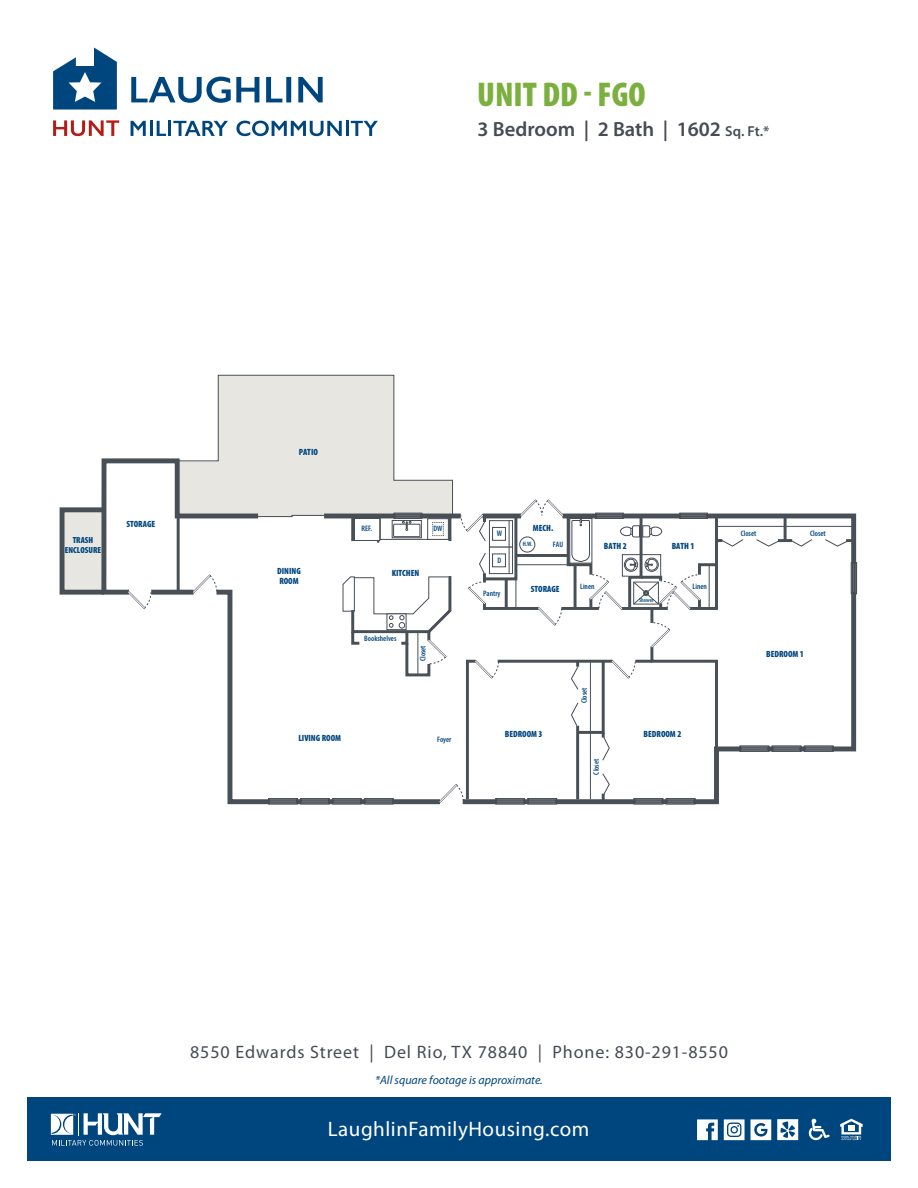
<style>
.page{position:relative;width:918px;height:1188px;background:#fff}
.page>*{position:absolute;margin:0;border:0;box-sizing:border-box;transform-origin:0 0}
.t1{font:900 condensed 34.5px "Myriad Pro";color:#7bb03f}
.t2{font:21px "Myriad Pro";letter-spacing:.025em;color:#fff}
.t3{font:600 20.55px "Myriad Pro";color:#464b54}
.t4{font:18px "Myriad Pro";letter-spacing:.05em;color:#464b54}
.t5{font:italic 12px "Myriad Pro";color:#00467e}
.t6{font:900 condensed 9px/9.9px "Myriad Pro";color:#00467e}
.t7{font:900 condensed 8.85px/9.9px "Myriad Pro";color:#00467e;text-align:center}
.t8{font:600 condensed 7.95px "Myriad Pro";color:#00467e}
.t9{font:600 condensed 6.45px "Myriad Pro";color:#00467e}
.t10{font:600 condensed 5.85px "Myriad Pro";color:#00467e}
.s1{font-size:14.4px}
</style>
<div class="page">
<svg style="left:53px;top:120px;width:66px;height:16px"></svg>
<svg style="left:131px;top:121px;width:15px;height:15px"></svg>
<hr style="left:150px;top:121px;width:3px;height:15px;background:#00467e">
<svg style="left:157px;top:121px;width:9px;height:15px"></svg>
<hr style="left:168px;top:121px;width:3px;height:15px;background:#00467e">
<svg style="left:173px;top:121px;width:55px;height:15px"></svg>
<svg style="left:236px;top:121px;width:106px;height:15px"></svg>
<hr style="left:346px;top:121px;width:3px;height:15px;background:#00467e">
<svg style="left:351px;top:121px;width:27px;height:15px"></svg>
<svg style="left:53px;top:48px;width:64px;height:62px"></svg>
<svg style="left:131px;top:77px;width:192px;height:26px"></svg>
<div style="left:61px;top:510px;width:43px;height:82px;background:#e8e6e1"></div>
<svg style="left:463px;top:513px;width:395px;height:292px"></svg>
<div style="left:60px;top:507px;width:46px;height:88px;border:5px solid #484f57"></div>
<hr style="left:778px;top:539px;width:14px;height:3px;background:#484f57">
<hr style="left:784px;top:517px;width:3px;height:24px;background:#484f57">
<hr style="left:716px;top:526px;width:137px;height:1px;background:#484f57">
<div style="left:804px;top:750px;width:29px;height:2px;background:#fff;border:1px solid #464b54"></div>
<div style="left:804px;top:746px;width:29px;height:2px;background:#fff;border:1px solid #464b54"></div>
<div style="left:805px;top:748px;width:28px;height:2px;background:#fff;border:1px solid #464b54"></div>
<div style="left:772px;top:750px;width:29px;height:2px;background:#fff;border:1px solid #464b54"></div>
<div style="left:772px;top:746px;width:29px;height:2px;background:#fff;border:1px solid #464b54"></div>
<div style="left:773px;top:748px;width:28px;height:2px;background:#fff;border:1px solid #464b54"></div>
<svg style="left:800px;top:747px;width:5px;height:3px"></svg>
<div style="left:740px;top:750px;width:29px;height:2px;background:#fff;border:1px solid #464b54"></div>
<div style="left:740px;top:746px;width:29px;height:2px;background:#fff;border:1px solid #464b54"></div>
<div style="left:740px;top:748px;width:28px;height:2px;background:#fff;border:1px solid #464b54"></div>
<svg style="left:768px;top:747px;width:5px;height:3px"></svg>
<div style="left:851px;top:562px;width:2px;height:32px;background:#fff;border:1px solid #464b54"></div>
<div style="left:855px;top:562px;width:2px;height:32px;background:#fff;border:1px solid #464b54"></div>
<div style="left:853px;top:563px;width:2px;height:30px;background:#fff;border:1px solid #464b54"></div>
<svg style="left:99px;top:374px;width:645px;height:430px"></svg>
<svg style="left:756px;top:539px;width:24px;height:8px"></svg>
<svg style="left:788px;top:539px;width:25px;height:8px"></svg>
<svg style="left:825px;top:539px;width:29px;height:8px"></svg>
<div style="left:27px;top:1098px;width:864px;height:63px;background:#00467e"></div>
<svg style="left:51px;top:1113px;width:111px;height:33px"></svg>
<svg style="left:840px;top:1119px;width:23px;height:21px"></svg>
<svg style="left:809px;top:1119px;width:21px;height:21px"></svg>
<svg style="left:697px;top:1119px;width:21px;height:21px"></svg>
<svg style="left:751px;top:1119px;width:20px;height:21px"></svg>
<svg style="left:724px;top:1119px;width:21px;height:21px"></svg>
<svg style="left:777px;top:1119px;width:21px;height:21px"></svg>
<h1 class="t1" style="left:477px;top:73px;width:170px">UNIT DD - FGO</h1>
<h3 class="t3" style="left:477px;top:116px;width:294px">3 Bedroom | 2 Bath | 1602 <span class="s1">Sq. Ft.*</span></h3>
<p class="t7" style="left:65px;top:535px;width:38px">TRASH<br>ENCLOSURE</p>
<p class="t6" style="left:126px;top:518px;width:30px">STORAGE</p>
<p class="t6" style="left:299px;top:447px;width:21px">PATIO</p>
<p class="t6" style="left:277px;top:566px;width:25px">DINING<br>ROOM</p>
<p class="t8" style="left:362px;top:523px;width:12px">REF.</p>
<p class="t8" style="left:434px;top:524px;width:10px">DW</p>
<p class="t6" style="left:392px;top:568px;width:29px">KITCHEN</p>
<p class="t8" style="left:364px;top:633px;width:34px">Bookshelves</p>
<p class="t8" style="left:418px;top:661px;width:17px;rotate:-90deg">Closet</p>
<p class="t6" style="left:298px;top:732px;width:44px">LIVING ROOM</p>
<p class="t8" style="left:437px;top:734px;width:16px">Foyer</p>
<p class="t8" style="left:497px;top:529px;width:7px">W</p>
<p class="t8" style="left:498px;top:555px;width:5px">D</p>
<p class="t8" style="left:483px;top:589px;width:19px">Pantry</p>
<p class="t6" style="left:533px;top:523px;width:22px">MECH.</p>
<p class="t8" style="left:553px;top:540px;width:12px">FAU</p>
<p class="t6" style="left:604px;top:541px;width:24px">BATH 2</p>
<p class="t6" style="left:672px;top:541px;width:24px">BATH 1</p>
<p class="t8" style="left:580px;top:581px;width:16px">Linen</p>
<p class="t8" style="left:693px;top:581px;width:16px">Linen</p>
<p class="t10" style="left:639px;top:597px;width:16px">Shower</p>
<p class="t9" style="left:523px;top:540px;width:11px">H.W.</p>
<p class="t6" style="left:531px;top:584px;width:30px">STORAGE</p>
<p class="t8" style="left:579px;top:703px;width:17px;rotate:-90deg">Closet</p>
<p class="t6" style="left:505px;top:729px;width:39px">BEDROOM 3</p>
<p class="t6" style="left:644px;top:729px;width:39px">BEDROOM 2</p>
<p class="t8" style="left:591px;top:775px;width:17px;rotate:-90deg">Closet</p>
<p class="t8" style="left:741px;top:528px;width:17px">Closet</p>
<p class="t8" style="left:810px;top:528px;width:17px">Closet</p>
<p class="t6" style="left:766px;top:649px;width:39px">BEDROOM 1</p>
<h3 class="t4" style="left:190px;top:1041px;width:539px">8550 Edwards Street | Del Rio, TX 78840 | Phone: 830-291-8550</h3>
<h3 class="t5" style="left:375px;top:1072px;width:169px">*All square footage is approximate.</h3>
<h2 class="t2" style="left:328px;top:1116px;width:263px">LaughlinFamilyHousing.com</h2>
</div>
